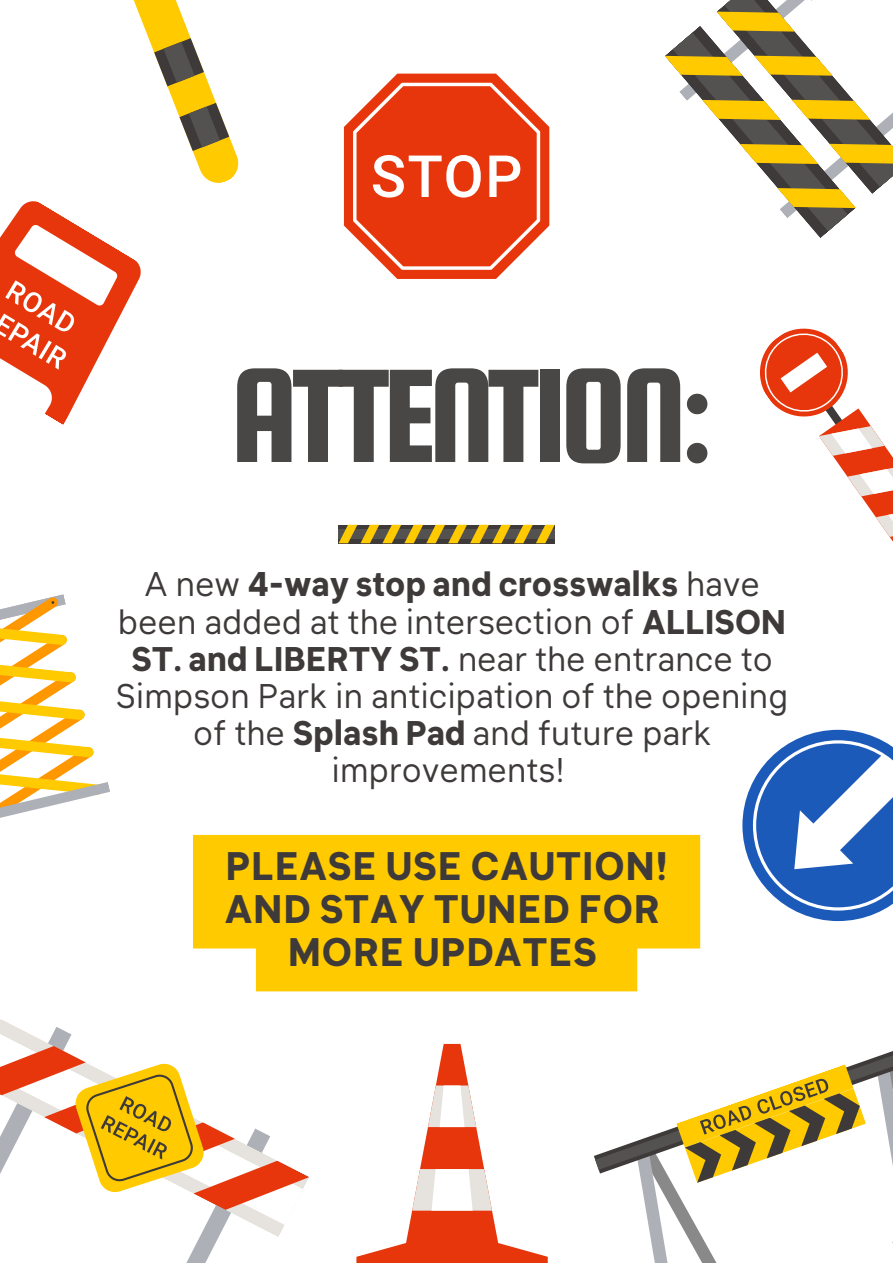
<style>
.page{position:relative;width:893px;height:1263px;background:#fff}
.page>*{position:absolute;margin:0;border:0;box-sizing:border-box;transform-origin:0 0}
.t1{font:142.5px "Squada One";letter-spacing:-.055em;color:#494746}
.t2{font:700 39.22px/42.9px "Klima";letter-spacing:.02em;color:#3e3a39;text-align:center}
.t3{font:33.75px/37.1px "Klima";color:#3e3a39;text-align:center}
.s1{font-weight:700}
</style>
<div class="page">
<svg style="left:0;top:1019px;width:309px;height:244px"></svg>
<svg style="left:344px;top:74px;width:205px;height:205px;fill:#e7360c"></svg>
<svg style="left:353px;top:83px;width:187px;height:187px"></svg>
<svg style="left:760px;top:328px;width:133px;height:214px"></svg>
<svg style="left:665px;top:0;width:228px;height:238px"></svg>
<svg style="left:0;top:594px;width:110px;height:224px"></svg>
<svg style="left:0;top:0;width:239px;height:425px"></svg>
<svg style="left:594px;top:1051px;width:299px;height:212px"></svg>
<svg style="left:742px;top:730px;width:151px;height:191px"></svg>
<svg style="left:356px;top:1044px;width:192px;height:219px"></svg>
<svg style="left:338px;top:525px;width:216px;height:18px;background:#987f27"></svg>
<div style="left:193px;top:835px;width:507px;height:156px;background:#ffca00"></div>
<p class="t1" style="left:230px;top:339px;width:486px">ATTENTION:</p>
<p class="t3" style="left:116px;top:569px;width:674px">A new <span class="s1">4-way stop and crosswalks</span> have been added at the intersection of <span class="s1">ALLISON ST. and LIBERTY ST.</span> near the entrance to Simpson Park in anticipation of the opening of the <span class="s1">Splash Pad</span> and future park improvements!</p>
<p class="t2" style="left:225px;top:849px;width:444px">PLEASE USE CAUTION!<br>AND STAY TUNED FOR<br>MORE UPDATES</p>
</div>
